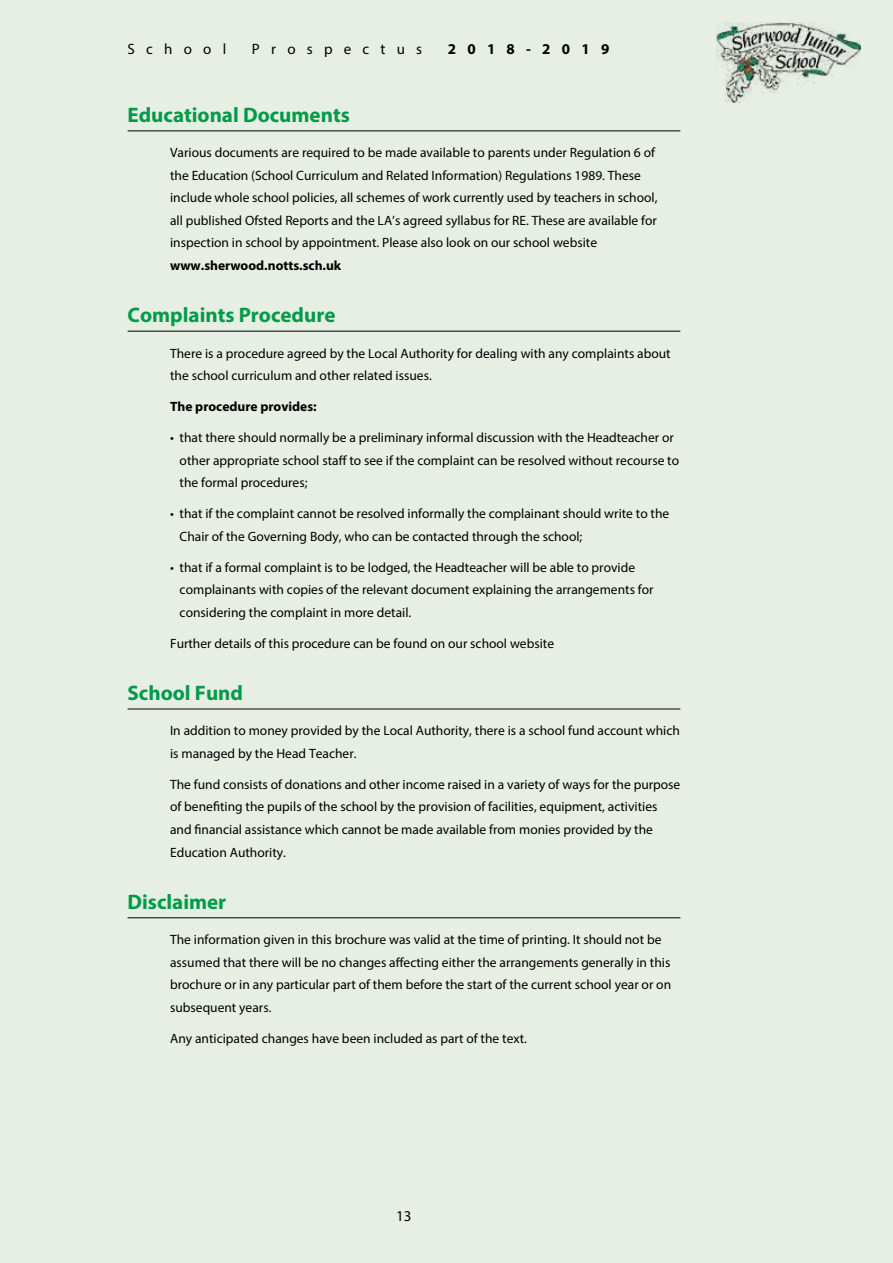
<style>
.page{position:relative;width:893px;height:1263px;background:#e7eee4}
.page>*{position:absolute;margin:0;border:0;box-sizing:border-box;transform-origin:0 0}
.t1{font:700 21px "Myriad Pro";color:#019a49}
.t2{font:15px "Myriad Pro";letter-spacing:.75em;color:#000}
.t3{font:700 15px "Myriad Pro";letter-spacing:.75em;color:#000}
.t4{font:13.5px/22.5px "Myriad Pro";color:#000}
.t5{font:700 13.5px "Myriad Pro";color:#000}
</style>
<div class="page">
<hr style="left:128px;top:131px;width:552px;height:1px;background:#000">
<hr style="left:128px;top:331px;width:552px;height:1px;background:#000">
<hr style="left:128px;top:709px;width:552px;height:1px;background:#000">
<hr style="left:128px;top:917px;width:552px;height:1px;background:#000">
<img style="left:716px;top:23px;width:145px;height:79px">
<p class="t2" style="left:128px;top:39px;width:100px">School</p>
<p class="t2" style="left:252px;top:39px;width:172px">Prospectus</p>
<p class="t3" style="left:448px;top:39px;width:163px">2018-2019</p>
<h1 class="t1" style="left:128px;top:101px;width:224px">Educational Documents</h1>
<p class="t4" style="left:170px;top:141px;width:489px">Various documents are required to be made available to parents under Regulation 6 of the Education (School Curriculum and Related Information) Regulations 1989. These include whole school policies, all schemes of work currently used by teachers in school, all published Ofsted Reports and the LA’s agreed syllabus for RE. These are available for inspection in school by appointment. Please also look on our school website</p>
<p class="t5" style="left:170px;top:256px;width:173px">www.sherwood.notts.sch.uk</p>
<h1 class="t1" style="left:128px;top:302px;width:209px">Complaints Procedure</h1>
<p class="t4" style="left:170px;top:342px;width:502px">There is a procedure agreed by the Local Authority for dealing with any complaints about the school curriculum and other related issues.</p>
<p class="t5" style="left:170px;top:398px;width:148px">The procedure provides:</p>
<p class="t4" style="left:180px;top:426px;width:501px;text-indent:-10px">• that there should normally be a preliminary informal discussion with the Headteacher or other appropriate school staff to see if the complaint can be resolved without recourse to the formal procedures;</p>
<p class="t4" style="left:180px;top:502px;width:491px;text-indent:-10px">• that if the complaint cannot be resolved informally the complainant should write to the<br>Chair of the Governing Body, who can be contacted through the school;</p>
<p class="t4" style="left:180px;top:556px;width:476px;text-indent:-10px">• that if a formal complaint is to be lodged, the Headteacher will be able to provide complainants with copies of the relevant document explaining the arrangements for considering the complaint in more detail.</p>
<p class="t4" style="left:170px;top:632px;width:386px">Further details of this procedure can be found on our school website</p>
<h1 class="t1" style="left:128px;top:679px;width:117px">School Fund</h1>
<p class="t4" style="left:170px;top:719px;width:511px">In addition to money provided by the Local Authority, there is a school fund account which is managed by the Head Teacher.</p>
<p class="t4" style="left:170px;top:773px;width:512px">The fund consists of donations and other income raised in a variety of ways for the purpose of benefiting the pupils of the school by the provision of facilities, equipment, activities and financial assistance which cannot be made available from monies provided by the Education Authority.</p>
<h1 class="t1" style="left:128px;top:888px;width:100px">Disclaimer</h1>
<p class="t4" style="left:170px;top:928px;width:503px">The information given in this brochure was valid at the time of printing. It should not be assumed that there will be no changes affecting either the arrangements generally in this brochure or in any particular part of them before the start of the current school year or on subsequent years.</p>
<p class="t4" style="left:170px;top:1027px;width:358px">Any anticipated changes have been included as part of the text.</p>
<p class="t2" style="left:396px;top:1206px;width:17px">13</p>
</div>
